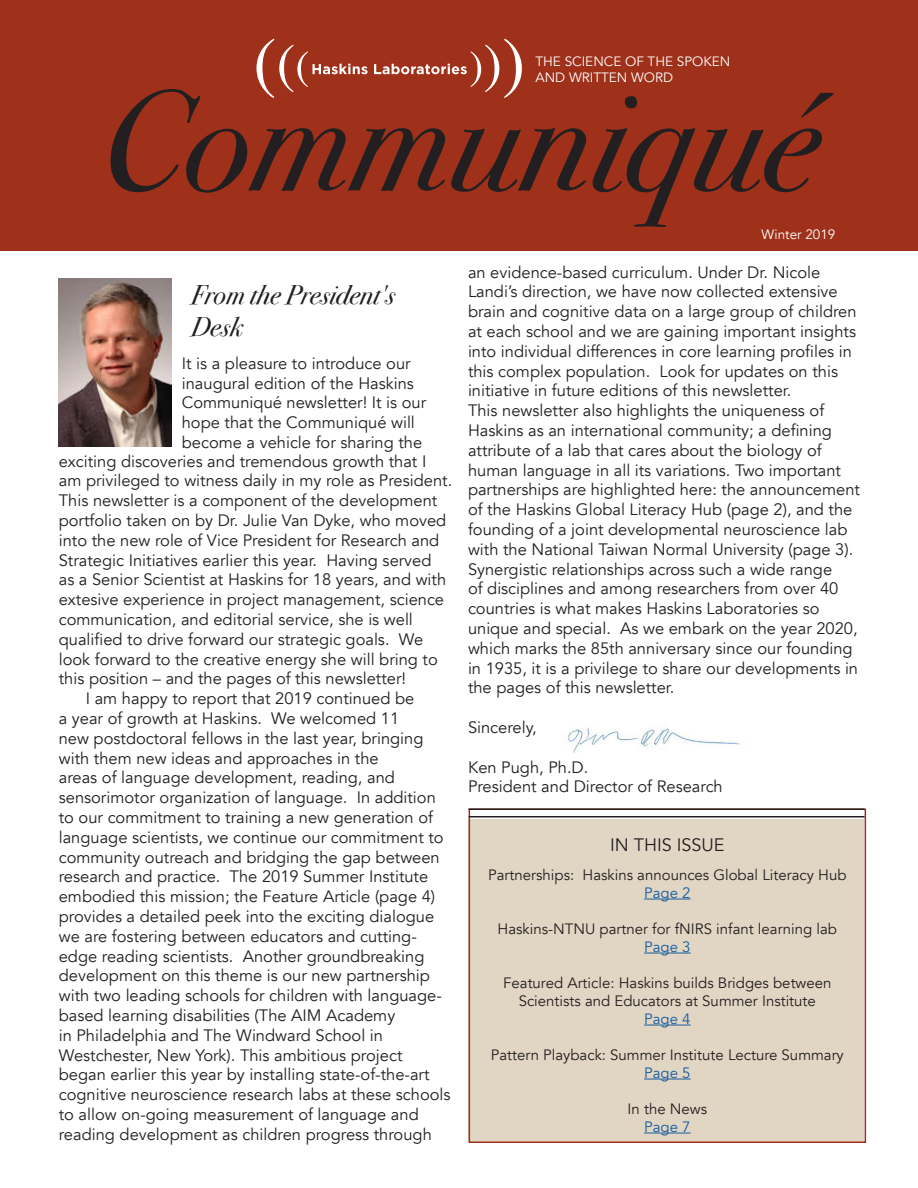
<style>
.page{position:relative;width:918px;height:1188px;background:#fff}
.page>*{position:absolute;margin:0;border:0;box-sizing:border-box;transform-origin:0 0}
.t1{font:italic 144px "Bodoni Svty Two ITCTT";color:#231f20}
.t2{font:italic 27px/32.4px "Bodoni Svty Two ITCTT";color:#231f20}
.t3{font:18px "Avenir";color:#231f20}
.t4{font:16.5px/19.8px "Avenir";color:#231f20}
.t5{font:15px/18px "Avenir";color:#231f20;text-align:center}
.t6{font:15px "Avenir";color:#175d9e}
.t7{font:13.5px "Avenir";color:#fff}
</style>
<div class="page">
<div style="left:468px;top:819px;width:396px;height:324px;background:#e1d6c4;border:2px solid #e1d6c4"></div>
<div style="left:0;top:0;width:918px;height:250px;background:#9f311a"></div>
<svg style="left:256px;top:39px;width:112px;height:59px"></svg>
<svg style="left:374px;top:39px;width:148px;height:59px"></svg>
<div style="left:469px;top:808px;width:397px;height:335px;border:2px solid #9f311a"></div>
<img style="left:59px;top:278px;width:112px;height:169px">
<hr style="left:644px;top:899px;width:47px;height:1px;background:#175d9e">
<hr style="left:644px;top:953px;width:47px;height:1px;background:#175d9e">
<hr style="left:644px;top:1025px;width:47px;height:1px;background:#175d9e">
<hr style="left:644px;top:1079px;width:47px;height:1px;background:#175d9e">
<hr style="left:644px;top:1133px;width:47px;height:1px;background:#175d9e">
<hr style="left:469px;top:809px;width:396px;height:1px;background:#231f20">
<hr style="left:469px;top:816px;width:396px;height:1px;background:#231f20">
<img style="left:568px;top:727px;width:172px;height:27px">
<p class="t7" style="left:536px;top:53px;width:196px">THE SCIENCE OF THE SPOKEN</p>
<p class="t7" style="left:536px;top:69px;width:139px">AND WRITTEN WORD</p>
<p class="t1" style="left:101px;top:16px;width:717px">Communiqué</p>
<p class="t7" style="left:761px;top:226px;width:76px">Winter 2019</p>
<p class="t2" style="left:191px;top:277px;width:205px">From the President's<br>Desk</p>
<p class="t4" style="left:182px;top:353px;width:230px">It is a pleasure to introduce our</p>
<p class="t4" style="left:182px;top:373px;width:234px">inaugural edition of the Haskins</p>
<p class="t4" style="left:182px;top:393px;width:246px">Communiqué newsletter! It is our</p>
<p class="t4" style="left:182px;top:413px;width:235px">hope that the Communiqué will</p>
<p class="t4" style="left:182px;top:433px;width:242px">become a vehicle for sharing the</p>
<p class="t4" style="left:59px;top:451px;width:369px">exciting discoveries and tremendous growth that I</p>
<p class="t4" style="left:59px;top:471px;width:395px">am privileged to witness daily in my role as President.</p>
<p class="t4" style="left:59px;top:491px;width:380px">This newsletter is a component of the development</p>
<p class="t4" style="left:59px;top:511px;width:389px">portfolio taken on by Dr. Julie Van Dyke, who moved</p>
<p class="t4" style="left:59px;top:531px;width:382px">into the new role of Vice President for Research and</p>
<p class="t4" style="left:59px;top:550px;width:374px">Strategic Initiatives earlier this year. Having served</p>
<p class="t4" style="left:59px;top:570px;width:389px">as a Senior Scientist at Haskins for 18 years, and with</p>
<p class="t4" style="left:59px;top:590px;width:387px">extesive experience in project management, science</p>
<p class="t4" style="left:59px;top:610px;width:356px">communication, and editorial service, she is well</p>
<p class="t4" style="left:59px;top:630px;width:366px">qualified to drive forward our strategic goals. We</p>
<p class="t4" style="left:59px;top:649px;width:381px">look forward to the creative energy she will bring to</p>
<p class="t4" style="left:59px;top:669px;width:349px">this position – and the pages of this newsletter!</p>
<p class="t4" style="left:59px;top:689px;width:393px;text-indent:27px">I am happy to report that 2019 continued be<br>a year of growth at Haskins. We welcomed 11<br>new postdoctoral fellows in the last year, bringing with them new ideas and approaches in the<br>areas of language development, reading, and sensorimotor organization of language. In addition to our commitment to training a new generation of language scientists, we continue our commitment to community outreach and bridging the gap between research and practice. The 2019 Summer Institute embodied this mission; the Feature Article (page 4) provides a detailed peek into the exciting dialogue we are fostering between educators and cutting&shy;edge reading scientists. Another groundbreaking development on this theme is our new partnership with two leading schools for children with language&shy;based learning disabilities (The AIM Academy<br>in Philadelphia and The Windward School in Westchester, New York). This ambitious project began earlier this year by installing state-of-the-art cognitive neuroscience research labs at these schools to allow on-going measurement of language and reading development as children progress through</p>
<p class="t4" style="left:468px;top:262px;width:390px">an evidence-based curriculum. Under Dr. Nicole Landi’s direction, we have now collected extensive brain and cognitive data on a large group of children at each school and we are gaining important insights into individual differences in core learning profiles in this complex population. Look for updates on this initiative in future editions of this newsletter.</p>
<p class="t4" style="left:468px;top:401px;width:394px">This newsletter also highlights the uniqueness of Haskins as an international community; a defining attribute of a lab that cares about the biology of human language in all its variations. Two important partnerships are highlighted here: the announcement of the Haskins Global Literacy Hub (page 2), and the founding of a joint developmental neuroscience lab with the National Taiwan Normal University (page 3).<br>Synergistic relationships across such a wide range<br>of disciplines and among researchers from over 40 countries is what makes Haskins Laboratories so unique and special. As we embark on the year 2020, which marks the 85th anniversary since our founding in 1935, it is a privilege to share our developments in the pages of this newsletter.</p>
<p class="t4" style="left:468px;top:718px;width:70px">Sincerely,</p>
<p class="t4" style="left:468px;top:757px;width:122px">Ken Pugh, Ph.D.</p>
<p class="t4" style="left:468px;top:777px;width:256px">President and Director of Research</p>
<p class="t3" style="left:610px;top:834px;width:116px">IN THIS ISSUE</p>
<p class="t5" style="left:488px;top:866px;width:360px">Partnerships: Haskins announces Global Literacy Hub</p>
<p class="t6" style="left:644px;top:884px;width:48px">Page 2</p>
<p class="t5" style="left:498px;top:920px;width:341px">Haskins-NTNU partner for fNIRS infant learning lab</p>
<p class="t6" style="left:644px;top:938px;width:48px">Page 3</p>
<p class="t5" style="left:503px;top:974px;width:330px">Featured Article: Haskins builds Bridges between<br>Scientists and Educators at Summer Institute</p>
<p class="t6" style="left:644px;top:1010px;width:48px">Page 4</p>
<p class="t5" style="left:491px;top:1046px;width:355px">Pattern Playback: Summer Institute Lecture Summary</p>
<p class="t6" style="left:644px;top:1064px;width:48px">Page 5</p>
<p class="t5" style="left:628px;top:1100px;width:81px">In the News</p>
<p class="t6" style="left:644px;top:1118px;width:48px">Page 7</p>
</div>
